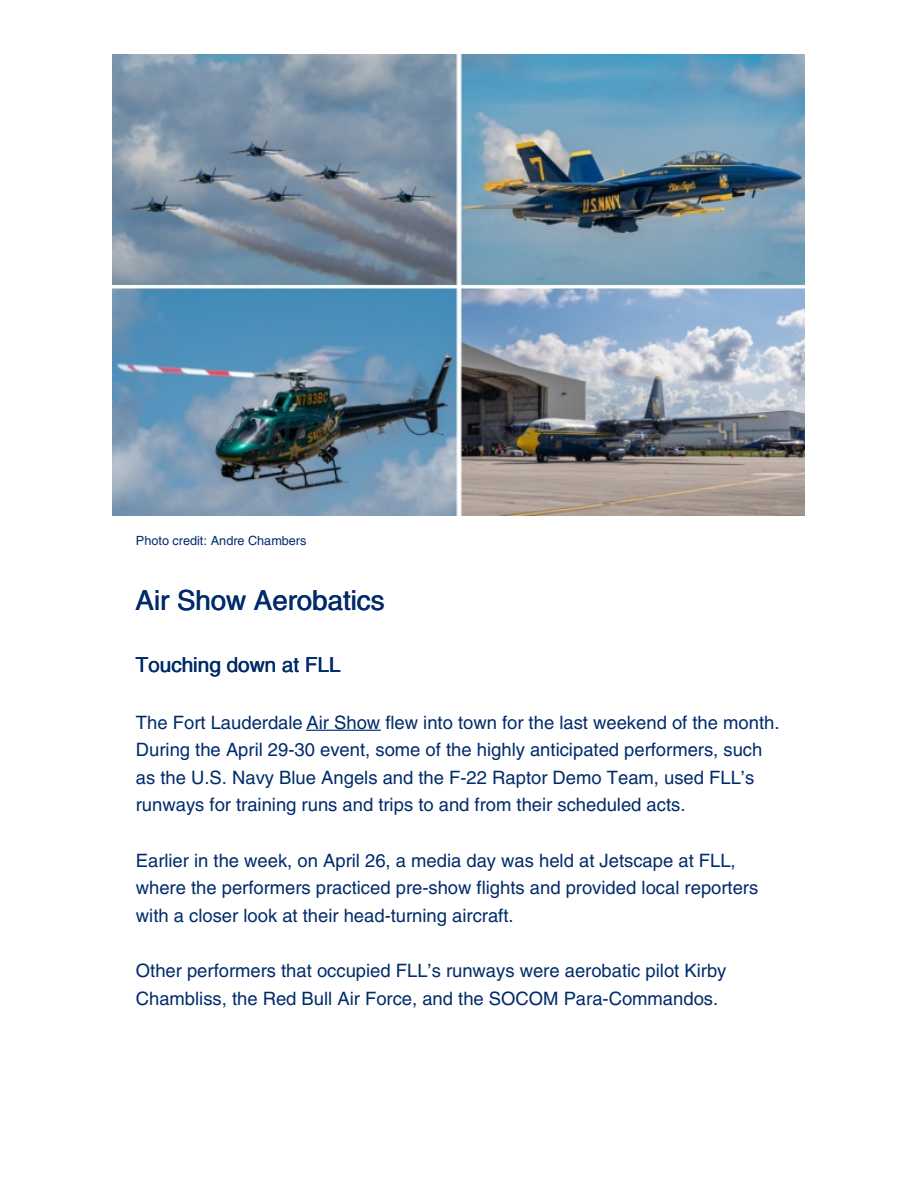
<style>
.page{position:relative;width:918px;height:1188px;background:#fff}
.page>*{position:absolute;margin:0;border:0;box-sizing:border-box;transform-origin:0 0}
.t1{font:27.6px "Helvetica";color:#012b6b}
.t2{font:20.7px "Helvetica";color:#012b6b}
.t3{font:18.45px/27.6px "Helvetica";color:#012b6b}
.t4{font:12.75px "Helvetica";color:#012b6b}
</style>
<div class="page">
<hr style="left:307px;top:730px;width:73px;height:1px;background:#012b6b">
<img style="left:113px;top:54px;width:691px;height:461px">
<p class="t4" style="left:136px;top:535px;width:172px">Photo credit: Andre Chambers</p>
<p class="t1" style="left:135px;top:588px;width:250px">Air Show Aerobatics</p>
<p class="t2" style="left:135px;top:656px;width:207px">Touching down at FLL</p>
<p class="t3" style="left:136px;top:710px;width:645px">The Fort Lauderdale Air Show flew into town for the last weekend of the month.<br>During the April 29-30 event, some of the highly anticipated performers, such as the U.S. Navy Blue Angels and the F-22 Raptor Demo Team, used FLL’s runways for training runs and trips to and from their scheduled acts.</p>
<p class="t3" style="left:136px;top:848px;width:624px">Earlier in the week, on April 26, a media day was held at Jetscape at FLL, where the performers practiced pre-show flights and provided local reporters with a closer look at their head-turning aircraft.</p>
<p class="t3" style="left:136px;top:959px;width:592px">Other performers that occupied FLL’s runways were aerobatic pilot Kirby<br>Chambliss, the Red Bull Air Force, and the SOCOM Para-Commandos.</p>
</div>
